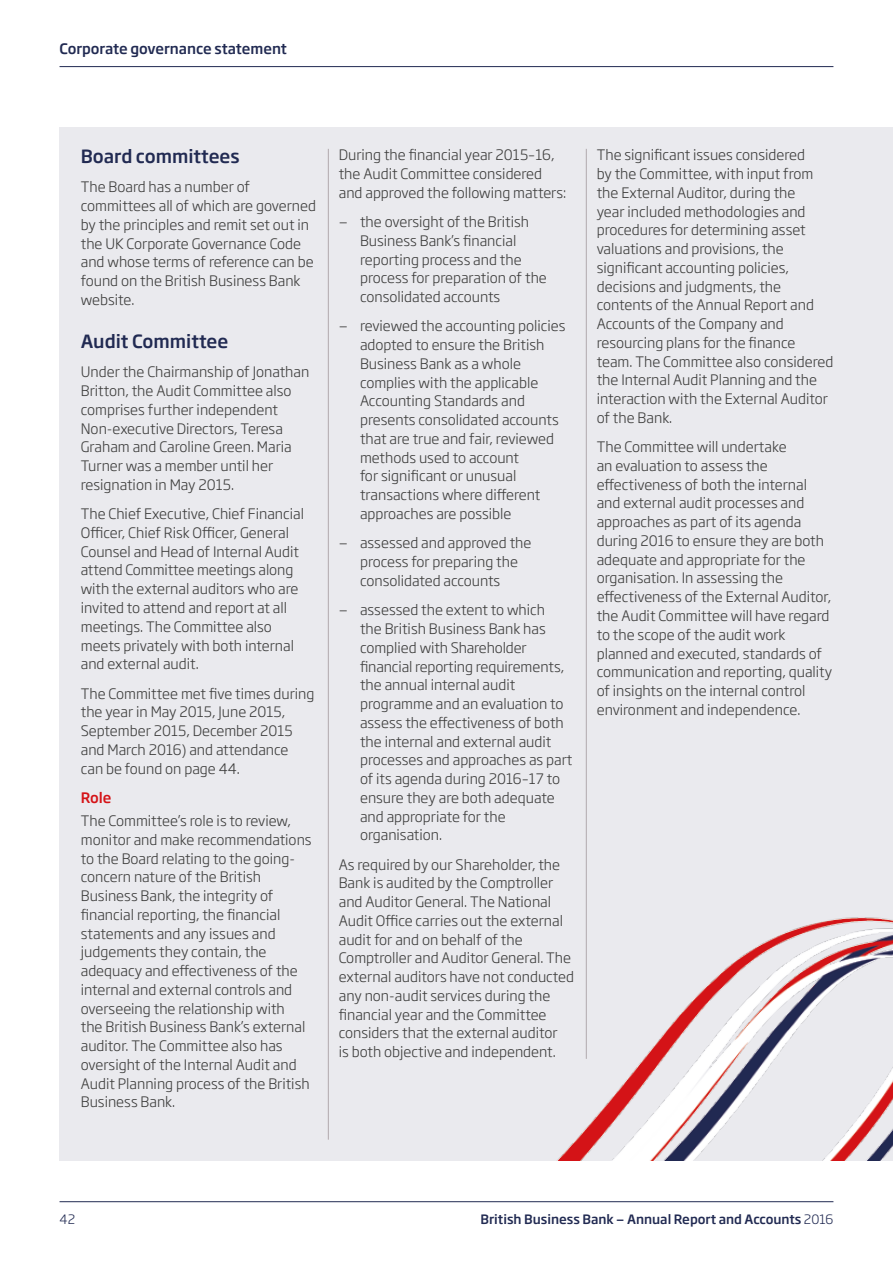
<style>
.page{position:relative;width:893px;height:1263px;background:#fff}
.page>*{position:absolute;margin:0;border:0;box-sizing:border-box;transform-origin:0 0}
.t1{font:500 18px "Soho Gothic Pro";color:#212a52}
.t2{font:300 14.25px/18.8px "Soho Gothic Pro";color:#3c3c3b}
.t3{font:500 14.25px "Soho Gothic Pro";color:#212a52}
.t4{font:500 14.25px "Soho Gothic Pro";color:#d51317}
.t5{font:500 12.75px "Soho Gothic Pro";color:#212a52}
.t6{font:300 12.75px "Soho Gothic Pro";color:#212a52}
.s1{font-weight:300}
</style>
<div class="page">
<div style="left:60px;top:128px;width:832px;height:1033px;background:#eaeaee"></div>
<hr style="left:60px;top:66px;width:773px;height:1px;background:#212a52">
<hr style="left:60px;top:1201px;width:773px;height:1px;background:#212a52">
<hr style="left:328px;top:149px;width:1px;height:991px;background:#b1a9ad">
<hr style="left:586px;top:149px;width:1px;height:910px;background:#b1a9ad">
<img style="left:557px;top:907px;width:335px;height:254px">
<p class="t3" style="left:60px;top:37px;width:229px">Corporate governance statement</p>
<p class="t1" style="left:81px;top:142px;width:161px">Board committees</p>
<p class="t2" style="left:81px;top:177px;width:237px">The Board has a number of committees all of which are governed by the principles and remit set out in the UK Corporate Governance Code and whose terms of reference can be found on the British Business Bank website.</p>
<p class="t1" style="left:81px;top:327px;width:149px">Audit Committee</p>
<p class="t2" style="left:81px;top:362px;width:230px">Under the Chairmanship of Jonathan<br>Britton, the Audit Committee also comprises further independent<br>Non-executive Directors, Teresa<br>Graham and Caroline Green. Maria<br>Turner was a member until her resignation in May 2015.</p>
<p class="t2" style="left:81px;top:504px;width:225px">The Chief Executive, Chief Financial<br>Ofcer, Chief Risk Ofcer, General<br>Counsel and Head of Internal Audit attend Committee meetings along with the external auditors who are invited to attend and report at all meetings. The Committee also meets privately with both internal and external audit.</p>
<p class="t2" style="left:81px;top:683px;width:235px">The Committee met fve times during the year in May 2015, June 2015,<br>September 2015, December 2015 and March 2016) and attendance can be found on page 44.</p>
<p class="t4" style="left:81px;top:786px;width:32px">Role</p>
<p class="t2" style="left:81px;top:810px;width:232px">The Committee’s role is to review, monitor and make recommendations to the Board relating to the going&shy;concern nature of the British<br>Business Bank, the integrity of fnancial reporting, the fnancial statements and any issues and judgements they contain, the adequacy and efectiveness of the internal and external controls and overseeing the relationship with<br>the British Business Bank’s external auditor. The Committee also has oversight of the Internal Audit and<br>Audit Planning process of the British<br>Business Bank.</p>
<p class="t2" style="left:339px;top:145px;width:229px">During the fnancial year 2015–16, the Audit Committee considered and approved the following matters:</p>
<p class="t2" style="left:360px;top:211px;width:188px;text-indent:-21px">— the oversight of the British<br>Business Bank’s fnancial reporting process and the process for preparation of the consolidated accounts</p>
<p class="t2" style="left:360px;top:316px;width:207px;text-indent:-21px">— reviewed the accounting policies adopted to ensure the British<br>Business Bank as a whole complies with the applicable<br>Accounting Standards and presents consolidated accounts that are true and fair, reviewed methods used to account<br>for signifcant or unusual transactions where diferent approaches are possible</p>
<p class="t2" style="left:360px;top:533px;width:173px;text-indent:-21px">— assessed and approved the process for preparing the consolidated accounts</p>
<p class="t2" style="left:360px;top:600px;width:214px;text-indent:-21px">— assessed the extent to which<br>the British Business Bank has complied with Shareholder fnancial reporting requirements, the annual internal audit programme and an evaluation to assess the efectiveness of both the internal and external audit processes and approaches as part of its agenda during 2016–17 to ensure they are both adequate and appropriate for the organisation.</p>
<p class="t2" style="left:339px;top:854px;width:237px">As required by our Shareholder, the Bank is audited by the Comptroller and Auditor General. The National Audit Ofce carries out the external audit for and on behalf of the Comptroller and Auditor General. The external auditors have not conducted any non-audit services during the fnancial year and the Committee considers that the external auditor<br>is both objective and independent.</p>
<p class="t2" style="left:597px;top:145px;width:238px">The signifcant issues considered<br>by the Committee, with input from the External Auditor, during the<br>year included methodologies and procedures for determining asset valuations and provisions, the signifcant accounting policies, decisions and judgments, the contents of the Annual Report and<br>Accounts of the Company and resourcing plans for the fnance team. The Committee also considered the Internal Audit Planning and the interaction with the External Auditor of the Bank.</p>
<p class="t2" style="left:597px;top:437px;width:237px">The Committee will undertake<br>an evaluation to assess the efectiveness of both the internal and external audit processes and approaches as part of its agenda during 2016 to ensure they are both adequate and appropriate for the organisation. In assessing the efectiveness of the External Auditor, the Audit Committee will have regard to the scope of the audit work planned and executed, standards of communication and reporting, quality of insights on the internal control environment and independence.</p>
<p class="t6" style="left:60px;top:1209px;width:17px">42</p>
<p class="t5" style="left:480px;top:1209px;width:354px">British Business Bank — Annual Report and Accounts <span class="s1">2016</span></p>
</div>
